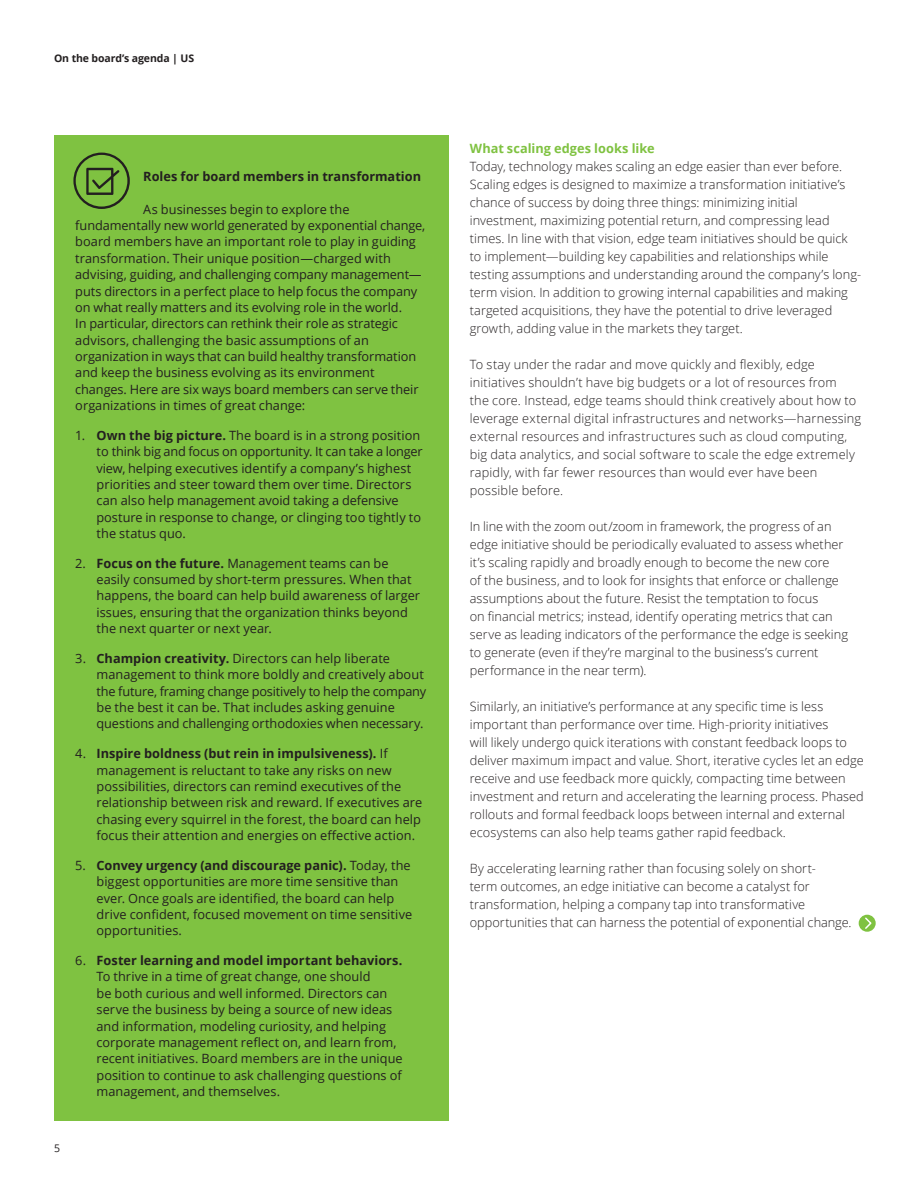
<style>
.page{position:relative;width:918px;height:1188px;background:#fff}
.page>*{position:absolute;margin:0;border:0;box-sizing:border-box;transform-origin:0 0}
.Body_copy__8_5_12pt{font:300 12.75px/18px "Open Sans";letter-spacing:.005em;color:#231f20}
.Number_list_level_1{font:12.75px/16.4px "Open Sans";letter-spacing:.005em;color:#231f20}
.Body_copy__8_5_12pt-2{font:12.75px/16.4px "Open Sans";color:#231f20}
.For_more_info_call_o{font:700 12.75px "Open Sans";letter-spacing:.005em;color:#231f20}
.Subhead_A__8_5_12pt{font:700 12.75px "Open Sans";letter-spacing:.005em;color:#7fc241}
.Brochure_title__foli{font:700 10.5px "Open Sans";letter-spacing:-.01em;color:#231f20}
.Folio_Left_pg__7_9_5{font:10.5px "Open Sans";color:#231f20}
.s1{font-weight:700}
</style>
<div class="page">
<div style="left:859px;top:915px;width:17px;height:17px;background:#7fc241;border-radius:50%"></div>
<svg style="left:865px;top:916px;width:8px;height:14px"></svg>
<div style="left:54px;top:135px;width:394px;height:985px;background:#7fc241"></div>
<svg style="left:73px;top:153px;width:57px;height:56px"></svg>
<p class="Brochure_title__foli" style="left:54px;top:51px;width:142px">On the board’s agenda | US</p>
<p class="For_more_info_call_o" style="left:143px;top:167px;width:279px">Roles for board members in transformation</p>
<p class="Body_copy__8_5_12pt-2" style="left:75px;top:201px;width:352px;text-indent:68px">As businesses begin to explore the fundamentally new world generated by exponential change, board members have an important role to play in guiding transformation. Their unique position—charged with advising, guiding, and challenging company management— puts directors in a perfect place to help focus the company on what really matters and its evolving role in the world.<br>In particular, directors can rethink their role as strategic advisors, challenging the basic assumptions of an organization in ways that can build healthy transformation and keep the business evolving as its environment changes. Here are six ways board members can serve their organizations in times of great change:</p>
<p class="Number_list_level_1" style="left:97px;top:427px;width:328px;text-indent:-21px">1. <span class="s1">Own the big picture.</span> The board is in a strong position to think big and focus on opportunity. It can take a longer view, helping executives identify a company’s highest priorities and steer toward them over time. Directors can also help management avoid taking a defensive posture in response to change, or clinging too tightly to the status quo.</p>
<p class="Number_list_level_1" style="left:97px;top:555px;width:325px;text-indent:-21px">2. <span class="s1">Focus on the future.</span> Management teams can be easily consumed by short-term pressures. When that happens, the board can help build awareness of larger issues, ensuring that the organization thinks beyond the next quarter or next year.</p>
<p class="Number_list_level_1" style="left:97px;top:650px;width:331px;text-indent:-21px">3. <span class="s1">Champion creativity.</span> Directors can help liberate management to think more boldly and creatively about the future, framing change positively to help the company be the best it can be. That includes asking genuine questions and challenging orthodoxies when necessary.</p>
<p class="Number_list_level_1" style="left:97px;top:745px;width:327px;text-indent:-21px">4. <span class="s1">Inspire boldness (but rein in impulsiveness).</span> If management is reluctant to take any risks on new possibilities, directors can remind executives of the relationship between risk and reward. If executives are chasing every squirrel in the forest, the board can help focus their attention and energies on effective action.</p>
<p class="Number_list_level_1" style="left:97px;top:857px;width:317px;text-indent:-21px">5. <span class="s1">Convey urgency (and discourage panic).</span> Today, the biggest opportunities are more time sensitive than ever. Once goals are identified, the board can help drive confident, focused movement on time sensitive opportunities.</p>
<p class="Number_list_level_1" style="left:97px;top:952px;width:308px;text-indent:-21px">6. <span class="s1">Foster learning and model important behaviors.<br></span>To thrive in a time of great change, one should<br>be both curious and well informed. Directors can serve the business by being a source of new ideas and information, modeling curiosity, and helping corporate management reflect on, and learn from, recent initiatives. Board members are in the unique position to continue to ask challenging questions of management, and themselves.</p>
<p class="Folio_Left_pg__7_9_5" style="left:54px;top:1141px;width:8px">5</p>
<p class="Subhead_A__8_5_12pt" style="left:470px;top:139px;width:186px">What scaling edges looks like</p>
<p class="Body_copy__8_5_12pt" style="left:470px;top:157px;width:393px">Today, technology makes scaling an edge easier than ever before.<br>Scaling edges is designed to maximize a transformation initiative’s chance of success by doing three things: minimizing initial investment, maximizing potential return, and compressing lead times. In line with that vision, edge team initiatives should be quick to implement—building key capabilities and relationships while testing assumptions and understanding around the company’s long&shy;term vision. In addition to growing internal capabilities and making targeted acquisitions, they have the potential to drive leveraged growth, adding value in the markets they target.</p>
<p class="Body_copy__8_5_12pt" style="left:470px;top:355px;width:393px">To stay under the radar and move quickly and flexibly, edge initiatives shouldn’t have big budgets or a lot of resources from<br>the core. Instead, edge teams should think creatively about how to leverage external digital infrastructures and networks—harnessing external resources and infrastructures such as cloud computing, big data analytics, and social software to scale the edge extremely rapidly, with far fewer resources than would ever have been possible before.</p>
<p class="Body_copy__8_5_12pt" style="left:470px;top:517px;width:380px">In line with the zoom out/zoom in framework, the progress of an edge initiative should be periodically evaluated to assess whether it’s scaling rapidly and broadly enough to become the new core<br>of the business, and to look for insights that enforce or challenge assumptions about the future. Resist the temptation to focus<br>on financial metrics; instead, identify operating metrics that can serve as leading indicators of the performance the edge is seeking to generate (even if they’re marginal to the business’s current performance in the near term).</p>
<p class="Body_copy__8_5_12pt" style="left:470px;top:697px;width:396px">Similarly, an initiative’s performance at any specific time is less important than performance over time. High-priority initiatives<br>will likely undergo quick iterations with constant feedback loops to deliver maximum impact and value. Short, iterative cycles let an edge receive and use feedback more quickly, compacting time between investment and return and accelerating the learning process. Phased rollouts and formal feedback loops between internal and external ecosystems can also help teams gather rapid feedback.</p>
<p class="Body_copy__8_5_12pt" style="left:470px;top:859px;width:383px">By accelerating learning rather than focusing solely on short-<br>term outcomes, an edge initiative can become a catalyst for transformation, helping a company tap into transformative opportunities that can harness the potential of exponential change.</p>
</div>
